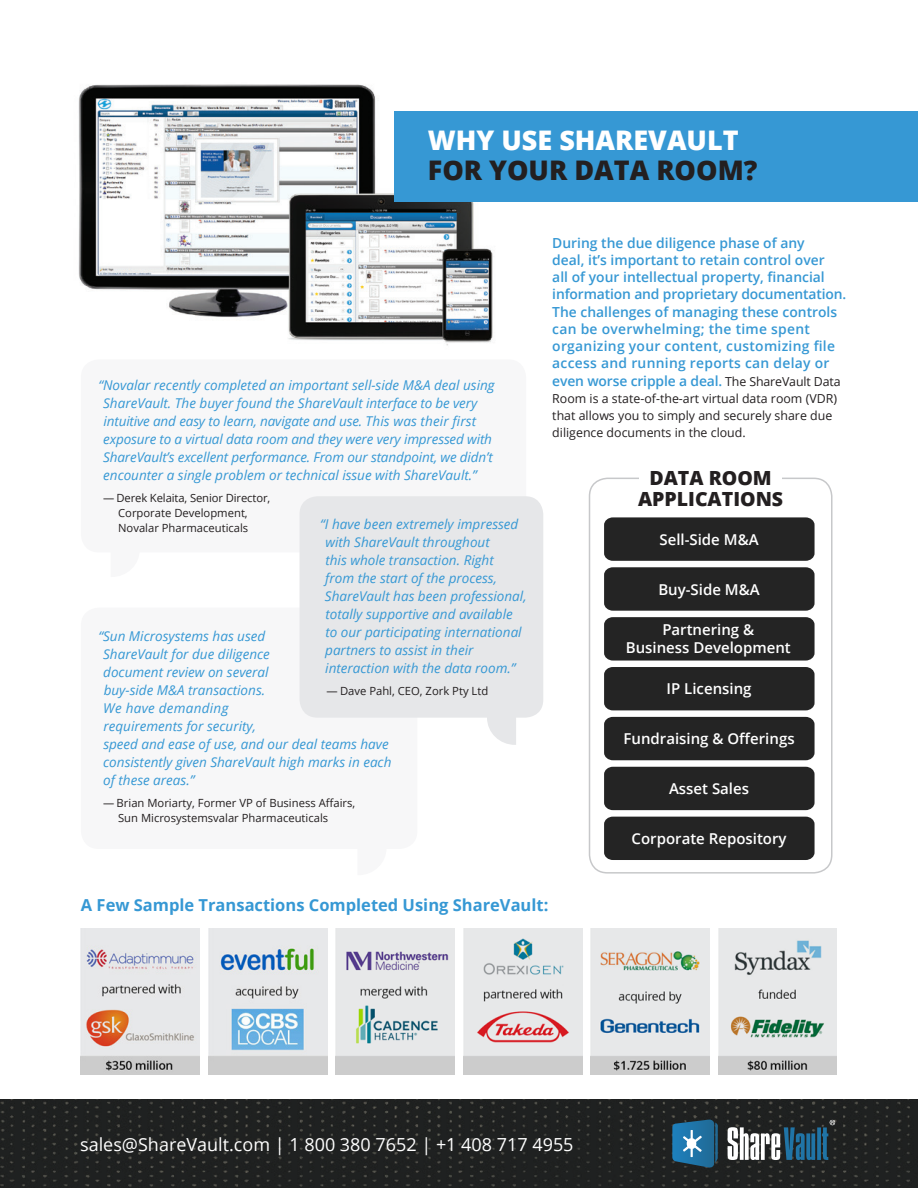
<style>
.page{position:relative;width:918px;height:1188px;background:#fff}
.page>*{position:absolute;margin:0;border:0;box-sizing:border-box;transform-origin:0 0}
.titles{font:800 27px/30px "Open Sans";color:#fff}
.titles-2{font:800 19.5px/21px "Open Sans";color:#231f20;text-align:center}
.t1{font:18px "Open Sans";color:#fff}
.body{font:700 16.5px "Open Sans";color:#3698d4}
.t2{font:600 15px/18px "Open Sans";color:#fff;text-align:center}
.body-2{font:600 13.8px/17.2px "Open Sans";color:#3698d4}
.quote_copy{font:italic 13.5px/18px "Open Sans";color:#3698d4}
.body-3{font:12.3px/17.2px "Open Sans";color:#231f20}
.quote_name___title{font:11.25px/15px "Open Sans";color:#231f20}
.s1{color:#231f20}
.s2{font-weight:400;font-size:12.3px;color:#231f20}
</style>
<div class="page">
<img style="left:0;top:1100px;width:918px;height:88px">
<svg style="left:728px;top:1127px;width:87px;height:33px"></svg>
<svg style="left:817px;top:1127px;width:4px;height:33px"></svg>
<svg style="left:672px;top:1120px;width:46px;height:48px;background:#31729a"></svg>
<svg style="left:822px;top:1120px;width:13px;height:40px"></svg>
<img style="left:78px;top:84px;width:415px;height:262px">
<div style="left:394px;top:111px;width:524px;height:91px;background:#3698d4"></div>
<img style="left:81px;top:929px;width:119px;height:145px">
<img style="left:208px;top:929px;width:119px;height:145px">
<img style="left:336px;top:929px;width:119px;height:145px">
<img style="left:463px;top:929px;width:119px;height:145px">
<div style="left:81px;top:359px;width:445px;height:193px;background:#f7f7f8;border-radius:18px"></div>
<img style="left:591px;top:929px;width:119px;height:145px">
<img style="left:718px;top:929px;width:119px;height:145px">
<div style="left:604px;top:517px;width:211px;height:44px;background:#242424"></div>
<div style="left:604px;top:567px;width:211px;height:44px;background:#242424"></div>
<div style="left:604px;top:617px;width:211px;height:44px;background:#242424"></div>
<div style="left:604px;top:667px;width:211px;height:43px;background:#242424"></div>
<div style="left:604px;top:717px;width:211px;height:43px;background:#242424"></div>
<div style="left:604px;top:767px;width:211px;height:43px;background:#242424"></div>
<div style="left:604px;top:817px;width:211px;height:43px;background:#242424"></div>
<div style="left:589px;top:478px;width:244px;height:396px;border:2px solid #c7c8ca;border-radius:18px"></div>
<div style="left:640px;top:467px;width:142px;height:24px;background:#fff"></div>
<div style="left:81px;top:608px;width:336px;height:241px;background:#f7f7f8;border-radius:18px"></div>
<div style="left:300px;top:496px;width:243px;height:222px;background:#e6e7e9;border-radius:18px"></div>
<svg style="left:487px;top:718px;width:29px;height:27px"></svg>
<p class="titles" style="left:428px;top:123px;width:331px">WHY USE SHAREVAULT<br><span class="s1">FOR YOUR DATA ROOM?</span></p>
<p class="quote_copy" style="left:103px;top:376px;width:393px;text-indent:-5px">“Novalar recently completed an important sell-side M&amp;A deal using ShareVault. The buyer found the ShareVault interface to be very intuitive and easy to learn, navigate and use. This was their first exposure to a virtual data room and they were very impressed with ShareVault’s excellent performance. From our standpoint, we didn’t encounter a single problem or technical issue with ShareVault.”</p>
<p class="quote_name___title" style="left:118px;top:491px;width:154px;text-indent:-15px">— Derek Kelaita, Senior Director,<br>Corporate Development,<br>Novalar Pharmaceuticals</p>
<p class="quote_copy" style="left:325px;top:514px;width:203px;text-indent:-5px">“I have been extremely impressed with ShareVault throughout<br>this whole transaction. Right<br>from the start of the process,<br>ShareVault has been professional, totally supportive and available to our participating international partners to assist in their interaction with the data room.”</p>
<p class="quote_name___title" style="left:327px;top:683px;width:163px">— Dave Pahl, CEO, Zork Pty Ltd</p>
<p class="quote_copy" style="left:103px;top:627px;width:290px;text-indent:-5px">“Sun Microsystems has used<br>ShareVault for due diligence<br>document review on several<br>buy-side M&amp;A transactions.<br>We have demanding<br>requirements for security,<br>speed and ease of use, and our deal teams have consistently given ShareVault high marks in each of these areas.”</p>
<p class="quote_name___title" style="left:118px;top:796px;width:239px;text-indent:-15px">— Brian Moriarty, Former VP of Business Affairs,<br>Sun Microsystemsvalar Pharmaceuticals</p>
<p class="body-2" style="left:552px;top:234px;width:296px">During the due diligence phase of any<br>deal, it’s important to retain control over<br>all of your intellectual property, financial information and proprietary documentation.<br>The challenges of managing these controls can be overwhelming; the time spent organizing your content, customizing file access and running reports can delay or even worse cripple a deal. <span class="s2">The ShareVault Data</span></p>
<p class="body-3" style="left:552px;top:390px;width:286px">Room is a state-of-the-art virtual data room (VDR) that allows you to simply and securely share due diligence documents in the cloud.</p>
<p class="titles-2" style="left:638px;top:467px;width:147px">DATA ROOM<br>APPLICATIONS</p>
<p class="t2" style="left:659px;top:530px;width:101px">Sell-Side M&amp;A</p>
<p class="t2" style="left:658px;top:580px;width:103px">Buy-Side M&amp;A</p>
<p class="t2" style="left:626px;top:621px;width:166px">Partnering &amp;<br>Business Development</p>
<p class="t2" style="left:667px;top:680px;width:86px">IP Licensing</p>
<p class="t2" style="left:624px;top:730px;width:173px">Fundraising &amp; Offerings</p>
<p class="t2" style="left:669px;top:779px;width:82px">Asset Sales</p>
<p class="t2" style="left:632px;top:829px;width:157px">Corporate Repository</p>
<p class="body" style="left:81px;top:893px;width:469px">A Few Sample Transactions Completed Using ShareVault:</p>
<h3 class="t1" style="left:80px;top:1132px;width:495px">sales@ShareVault.com | 1 800 380 7652 | +1 408 717 4955</h3>
</div>
